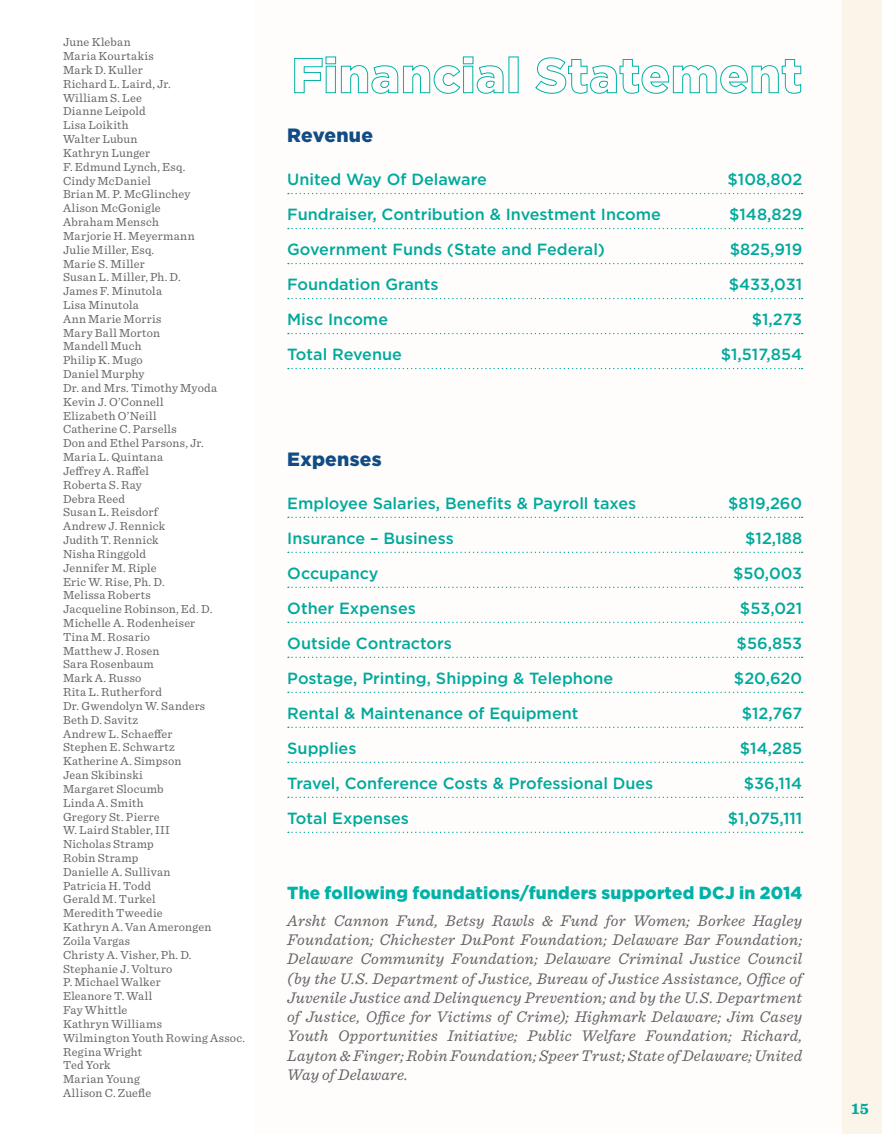
<style>
.page{position:relative;width:882px;height:1134px;background:#fff}
.page>*{position:absolute;margin:0;border:0;box-sizing:border-box;transform-origin:0 0}
.subheading{font:900 19.25px "Gotham";letter-spacing:.015em;color:#114d84}
.subheading-2{font:900 17.5px "Gotham";letter-spacing:.015em;color:#00b2a7}
.t1{font:italic 16.1px/19.2px "Sentinel";letter-spacing:.015em;color:#636366;text-align:justify}
.t2{font:500 16.1px "Gotham";color:#00a99b}
.t3{font:700 16.1px "Sentinel";color:#00a99b}
.Contributors{font:12.25px "Sentinel";letter-spacing:.02em;color:#636366}
</style>
<div class="page">
<svg style="left:294px;top:56px;width:210px;height:38px"></svg>
<svg style="left:535px;top:57px;width:267px;height:37px"></svg>
<svg style="left:288px;top:193px;width:515px;height:1px"></svg>
<svg style="left:288px;top:228px;width:515px;height:1px"></svg>
<svg style="left:288px;top:263px;width:515px;height:1px"></svg>
<svg style="left:288px;top:298px;width:515px;height:1px"></svg>
<svg style="left:288px;top:333px;width:515px;height:1px"></svg>
<svg style="left:288px;top:368px;width:515px;height:1px"></svg>
<svg style="left:288px;top:517px;width:515px;height:1px"></svg>
<svg style="left:288px;top:552px;width:515px;height:1px"></svg>
<svg style="left:288px;top:587px;width:515px;height:1px"></svg>
<svg style="left:288px;top:622px;width:515px;height:1px"></svg>
<svg style="left:288px;top:657px;width:515px;height:1px"></svg>
<svg style="left:288px;top:692px;width:515px;height:1px"></svg>
<svg style="left:288px;top:727px;width:515px;height:1px"></svg>
<svg style="left:288px;top:762px;width:515px;height:1px"></svg>
<svg style="left:288px;top:797px;width:515px;height:1px"></svg>
<svg style="left:288px;top:832px;width:515px;height:1px"></svg>
<div style="left:843px;top:0;width:39px;height:1134px;background:#fbf5e9"></div>
<p class="Contributors" style="left:63px;top:33px;width:69px">June Kleban</p>
<p class="Contributors" style="left:63px;top:47px;width:92px">Maria Kourtakis</p>
<p class="Contributors" style="left:63px;top:61px;width:81px">Mark D. Kuller</p>
<p class="Contributors" style="left:63px;top:75px;width:109px">Richard L. Laird, Jr.</p>
<p class="Contributors" style="left:63px;top:88px;width:80px">William S. Lee</p>
<p class="Contributors" style="left:63px;top:102px;width:84px">Dianne Leipold</p>
<p class="Contributors" style="left:63px;top:116px;width:67px">Lisa Loikith</p>
<p class="Contributors" style="left:63px;top:130px;width:76px">Walter Lubun</p>
<p class="Contributors" style="left:63px;top:144px;width:89px">Kathryn Lunger</p>
<p class="Contributors" style="left:63px;top:157px;width:124px">F. Edmund Lynch, Esq.</p>
<p class="Contributors" style="left:63px;top:171px;width:89px">Cindy McDaniel</p>
<p class="Contributors" style="left:63px;top:185px;width:129px">Brian M. P. McGlinchey</p>
<p class="Contributors" style="left:63px;top:199px;width:99px">Alison McGonigle</p>
<p class="Contributors" style="left:63px;top:213px;width:97px">Abraham Mensch</p>
<p class="Contributors" style="left:63px;top:227px;width:133px">Marjorie H. Meyermann</p>
<p class="Contributors" style="left:63px;top:240px;width:93px">Julie Miller, Esq.</p>
<p class="Contributors" style="left:63px;top:254px;width:83px">Marie S. Miller</p>
<p class="Contributors" style="left:63px;top:268px;width:119px">Susan L. Miller, Ph. D.</p>
<p class="Contributors" style="left:63px;top:282px;width:100px">James F. Minutola</p>
<p class="Contributors" style="left:63px;top:296px;width:77px">Lisa Minutola</p>
<p class="Contributors" style="left:63px;top:310px;width:100px">Ann Marie Morris</p>
<p class="Contributors" style="left:63px;top:323px;width:99px">Mary Ball Morton</p>
<p class="Contributors" style="left:63px;top:337px;width:80px">Mandell Much</p>
<p class="Contributors" style="left:63px;top:351px;width:81px">Philip K. Mugo</p>
<p class="Contributors" style="left:63px;top:365px;width:83px">Daniel Murphy</p>
<p class="Contributors" style="left:63px;top:379px;width:155px">Dr. and Mrs. Timothy Myoda</p>
<p class="Contributors" style="left:63px;top:392px;width:102px">Kevin J. O’Connell</p>
<p class="Contributors" style="left:63px;top:406px;width:95px">Elizabeth O’Neill</p>
<p class="Contributors" style="left:63px;top:420px;width:115px">Catherine C. Parsells</p>
<p class="Contributors" style="left:63px;top:434px;width:142px">Don and Ethel Parsons, Jr.</p>
<p class="Contributors" style="left:63px;top:448px;width:102px">Maria L. Quintana</p>
<p class="Contributors" style="left:63px;top:462px;width:88px">Jeffrey A. Raffel</p>
<p class="Contributors" style="left:63px;top:475px;width:80px">Roberta S. Ray</p>
<p class="Contributors" style="left:63px;top:489px;width:64px">Debra Reed</p>
<p class="Contributors" style="left:63px;top:503px;width:97px">Susan L. Reisdorf</p>
<p class="Contributors" style="left:63px;top:517px;width:104px">Andrew J. Rennick</p>
<p class="Contributors" style="left:63px;top:531px;width:97px">Judith T. Rennick</p>
<p class="Contributors" style="left:63px;top:545px;width:84px">Nisha Ringgold</p>
<p class="Contributors" style="left:63px;top:558px;width:95px">Jennifer M. Riple</p>
<p class="Contributors" style="left:63px;top:572px;width:103px">Eric W. Rise, Ph. D.</p>
<p class="Contributors" style="left:63px;top:586px;width:89px">Melissa Roberts</p>
<p class="Contributors" style="left:63px;top:600px;width:151px">Jacqueline Robinson, Ed. D.</p>
<p class="Contributors" style="left:63px;top:614px;width:134px">Michelle A. Rodenheiser</p>
<p class="Contributors" style="left:63px;top:628px;width:89px">Tina M. Rosario</p>
<p class="Contributors" style="left:63px;top:641px;width:98px">Matthew J. Rosen</p>
<p class="Contributors" style="left:63px;top:655px;width:92px">Sara Rosenbaum</p>
<p class="Contributors" style="left:63px;top:669px;width:80px">Mark A. Russo</p>
<p class="Contributors" style="left:63px;top:683px;width:100px">Rita L. Rutherford</p>
<p class="Contributors" style="left:63px;top:697px;width:144px">Dr. Gwendolyn W. Sanders</p>
<p class="Contributors" style="left:63px;top:710px;width:76px">Beth D. Savitz</p>
<p class="Contributors" style="left:63px;top:724px;width:111px">Andrew L. Schaeffer</p>
<p class="Contributors" style="left:63px;top:738px;width:113px">Stephen E. Schwartz</p>
<p class="Contributors" style="left:63px;top:752px;width:120px">Katherine A. Simpson</p>
<p class="Contributors" style="left:63px;top:766px;width:81px">Jean Skibinski</p>
<p class="Contributors" style="left:63px;top:780px;width:102px">Margaret Slocumb</p>
<p class="Contributors" style="left:63px;top:793px;width:82px">Linda A. Smith</p>
<p class="Contributors" style="left:63px;top:807px;width:98px">Gregory St. Pierre</p>
<p class="Contributors" style="left:63px;top:821px;width:109px">W. Laird Stabler, III</p>
<p class="Contributors" style="left:63px;top:835px;width:92px">Nicholas Stramp</p>
<p class="Contributors" style="left:63px;top:849px;width:77px">Robin Stramp</p>
<p class="Contributors" style="left:63px;top:863px;width:109px">Danielle A. Sullivan</p>
<p class="Contributors" style="left:63px;top:876px;width:89px">Patricia H. Todd</p>
<p class="Contributors" style="left:63px;top:890px;width:94px">Gerald M. Turkel</p>
<p class="Contributors" style="left:63px;top:904px;width:101px">Meredith Tweedie</p>
<p class="Contributors" style="left:63px;top:918px;width:150px">Kathryn A. Van Amerongen</p>
<p class="Contributors" style="left:63px;top:932px;width:69px">Zoila Vargas</p>
<p class="Contributors" style="left:63px;top:945px;width:130px">Christy A. Visher, Ph. D.</p>
<p class="Contributors" style="left:63px;top:959px;width:111px">Stephanie J. Volturo</p>
<p class="Contributors" style="left:63px;top:973px;width:99px">P. Michael Walker</p>
<p class="Contributors" style="left:63px;top:987px;width:91px">Eleanore T. Wall</p>
<p class="Contributors" style="left:63px;top:1001px;width:66px">Fay Whittle</p>
<p class="Contributors" style="left:63px;top:1015px;width:101px">Kathryn Williams</p>
<p class="Contributors" style="left:63px;top:1028px;width:184px">Wilmington Youth Rowing Assoc.</p>
<p class="Contributors" style="left:63px;top:1042px;width:81px">Regina Wright</p>
<p class="Contributors" style="left:63px;top:1056px;width:49px">Ted York</p>
<p class="Contributors" style="left:63px;top:1070px;width:78px">Marian Young</p>
<p class="Contributors" style="left:63px;top:1084px;width:90px">Allison C. Zuefle</p>
<p class="subheading" style="left:287px;top:124px;width:87px">Revenue</p>
<p class="t2" style="left:287px;top:170px;width:201px">United Way Of Delaware</p>
<p class="t2" style="left:728px;top:170px;width:76px">$108,802</p>
<p class="t2" style="left:287px;top:205px;width:375px">Fundraiser, Contribution &amp; Investment Income</p>
<p class="t2" style="left:729px;top:205px;width:75px">$148,829</p>
<p class="t2" style="left:287px;top:240px;width:319px">Government Funds (State and Federal)</p>
<p class="t2" style="left:730px;top:240px;width:74px">$825,919</p>
<p class="t2" style="left:287px;top:275px;width:153px">Foundation Grants</p>
<p class="t2" style="left:729px;top:275px;width:75px">$433,031</p>
<p class="t2" style="left:287px;top:310px;width:102px">Misc Income</p>
<p class="t2" style="left:752px;top:310px;width:52px">$1,273</p>
<p class="t2" style="left:287px;top:345px;width:116px">Total Revenue</p>
<p class="t2" style="left:721px;top:345px;width:83px">$1,517,854</p>
<p class="subheading" style="left:287px;top:447px;width:96px">Expenses</p>
<p class="t2" style="left:287px;top:493px;width:351px">Employee Salaries, Benefits &amp; Payroll taxes</p>
<p class="t2" style="left:728px;top:493px;width:76px">$819,260</p>
<p class="t2" style="left:287px;top:528px;width:168px">Insurance – Business</p>
<p class="t2" style="left:745px;top:528px;width:59px">$12,188</p>
<p class="t2" style="left:287px;top:563px;width:93px">Occupancy</p>
<p class="t2" style="left:733px;top:563px;width:71px">$50,003</p>
<p class="t2" style="left:287px;top:598px;width:130px">Other Expenses</p>
<p class="t2" style="left:740px;top:598px;width:64px">$53,021</p>
<p class="t2" style="left:287px;top:633px;width:166px">Outside Contractors</p>
<p class="t2" style="left:737px;top:633px;width:67px">$56,853</p>
<p class="t2" style="left:287px;top:668px;width:328px">Postage, Printing, Shipping &amp; Telephone</p>
<p class="t2" style="left:734px;top:668px;width:70px">$20,620</p>
<p class="t2" style="left:287px;top:703px;width:293px">Rental &amp; Maintenance of Equipment</p>
<p class="t2" style="left:742px;top:703px;width:62px">$12,767</p>
<p class="t2" style="left:287px;top:738px;width:71px">Supplies</p>
<p class="t2" style="left:740px;top:738px;width:64px">$14,285</p>
<p class="t2" style="left:287px;top:773px;width:368px">Travel, Conference Costs &amp; Professional Dues</p>
<p class="t2" style="left:744px;top:773px;width:60px">$36,114</p>
<p class="t2" style="left:287px;top:808px;width:123px">Total Expenses</p>
<p class="t2" style="left:728px;top:808px;width:76px">$1,075,111</p>
<p class="subheading-2" style="left:287px;top:882px;width:516px">The following foundations/funders supported DCJ in 2014</p>
<p class="t1" style="left:287px;top:910px;width:517px">Arsht Cannon Fund, Betsy Rawls &amp; Fund for Women; Borkee Hagley Foundation; Chichester DuPont Foundation; Delaware Bar Foundation; Delaware Community Foundation; Delaware Criminal Justice Council (by the U.S. Department of Justice, Bureau of Justice Assistance, Office of Juvenile Justice and Delinquency Prevention; and by the U.S. Department of Justice, Office for Victims of Crime); Highmark Delaware; Jim Casey Youth Opportunities Initiative; Public Welfare Foundation; Richard, Layton &amp; Finger; Robin Foundation; Speer Trust; State of Delaware; United Way of Delaware.</p>
<p class="t3" style="left:852px;top:1096px;width:19px">15</p>
</div>
